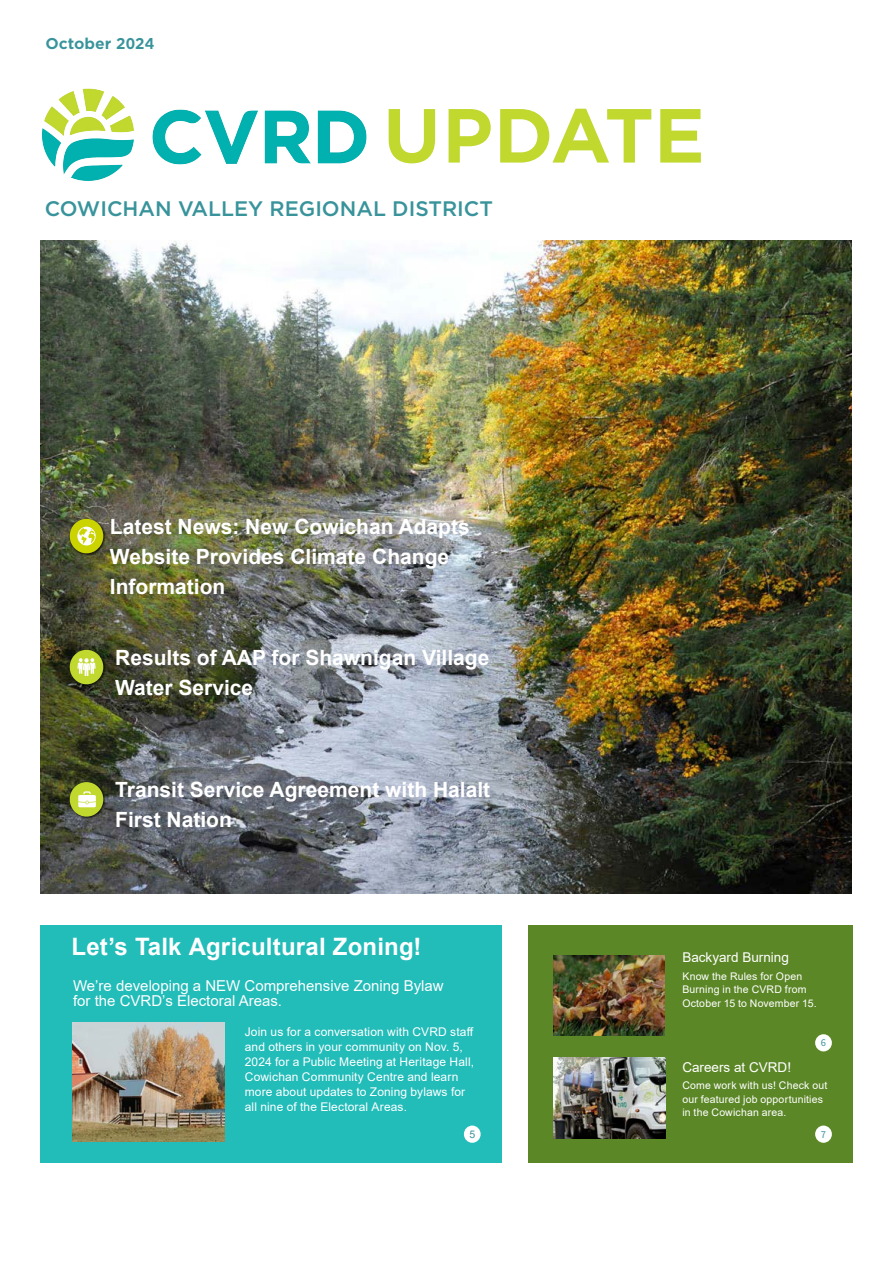
<style>
.page{position:relative;width:893px;height:1263px;background:#fff}
.page>*{position:absolute;margin:0;border:0;box-sizing:border-box;transform-origin:0 0}
.t1{font:700 73.5px "Gotham Office";letter-spacing:-.01em;color:#c1d82f}
.t2{font:700 24px "Arial";letter-spacing:.01em;color:#fff}
.t3{font:700 21px/30px "Arial";color:#fff}
.t4{font:500 21px "Gotham";color:#38939b}
.t5{font:15px/15px "Arial";color:#fff}
.t6{font:700 15px "Gotham Office";color:#38939b}
.t7{font:13.5px "Arial";color:#fff}
.t8{font:12px/15px "Arial";letter-spacing:.01em;color:#fff}
.t9{font:10.5px/13.5px "Arial";letter-spacing:.015em;color:#fff}
.t10{font:10.5px "Source Sans Pro";color:#38939b}
.t11{font:10.5px "Arial";color:#38939b}
</style>
<div class="page">
<div style="left:528px;top:925px;width:324px;height:237px;background:#5c8727"></div>
<div style="left:40px;top:925px;width:462px;height:237px;background:#22bcb9"></div>
<img style="left:72px;top:1023px;width:153px;height:119px">
<img style="left:554px;top:1058px;width:111px;height:80px">
<img style="left:553px;top:956px;width:111px;height:79px">
<div style="left:815px;top:1034px;width:17px;height:17px;background:#fff;border-radius:50%"></div>
<div style="left:815px;top:1125px;width:17px;height:18px;background:#fff;border-radius:50%"></div>
<div style="left:464px;top:1125px;width:17px;height:18px;background:#fff;border-radius:50%"></div>
<img style="left:42px;top:88px;width:325px;height:93px">
<img style="left:41px;top:241px;width:810px;height:652px">
<div style="left:69px;top:518px;width:37px;height:38px;background:#000;opacity:.75"></div>
<div style="left:70px;top:519px;width:33px;height:34px;background:#cbd300;border-radius:50%"></div>
<svg style="left:77px;top:527px;width:19px;height:18px"></svg>
<div style="left:69px;top:649px;width:37px;height:38px;background:#000;opacity:.75"></div>
<div style="left:70px;top:650px;width:33px;height:34px;background:#c1d82f;border-radius:50%"></div>
<svg style="left:77px;top:658px;width:19px;height:18px"></svg>
<div style="left:69px;top:781px;width:37px;height:38px;background:#000;opacity:.75"></div>
<div style="left:70px;top:782px;width:33px;height:35px;background:#c1d82f;border-radius:50%"></div>
<svg style="left:78px;top:791px;width:18px;height:16px"></svg>
<p class="t6" style="left:45px;top:33px;width:110px">October 2024</p>
<h1 class="t1" style="left:383px;top:85px;width:324px">UPDATE</h1>
<h3 class="t4" style="left:45px;top:195px;width:450px">COWICHAN VALLEY REGIONAL DISTRICT</h3>
<h3 class="t3" style="left:110px;top:512px;width:361px">Latest News: New Cowichan Adapts<br>Website Provides Climate Change<br>Information</h3>
<h3 class="t3" style="left:115px;top:643px;width:376px">Results of AAP for Shawnigan Village<br>Water Service</h3>
<h3 class="t3" style="left:115px;top:775px;width:377px">Transit Service Agreement with Halalt<br>First Nation</h3>
<h2 class="t2" style="left:71px;top:930px;width:352px">Let’s Talk Agricultural Zoning!</h2>
<p class="t5" style="left:73px;top:978px;width:372px">We’re developing a NEW Comprehensive Zoning Bylaw for the CVRD’s Electoral Areas.</p>
<p class="t8" style="left:245px;top:1024px;width:231px">Join us for a conversation with CVRD staff and others in your community on Nov. 5, 2024 for a Public Meeting at Heritage Hall, Cowichan Community Centre and learn more about updates to Zoning bylaws for all nine of the Electoral Areas.</p>
<p class="t7" style="left:682px;top:948px;width:108px">Backyard Burning</p>
<p class="t9" style="left:682px;top:969px;width:136px">Know the Rules for Open<br>Burning in the CVRD from<br>October 15 to November 15.</p>
<p class="t10" style="left:821px;top:1036px;width:7px">6</p>
<p class="t7" style="left:682px;top:1058px;width:110px">Careers at CVRD!</p>
<p class="t9" style="left:682px;top:1079px;width:146px">Come work with us! Check out our featured job opportunities in the Cowichan area.</p>
<p class="t11" style="left:469px;top:1127px;width:7px">5</p>
<p class="t10" style="left:821px;top:1127px;width:7px">7</p>
</div>
